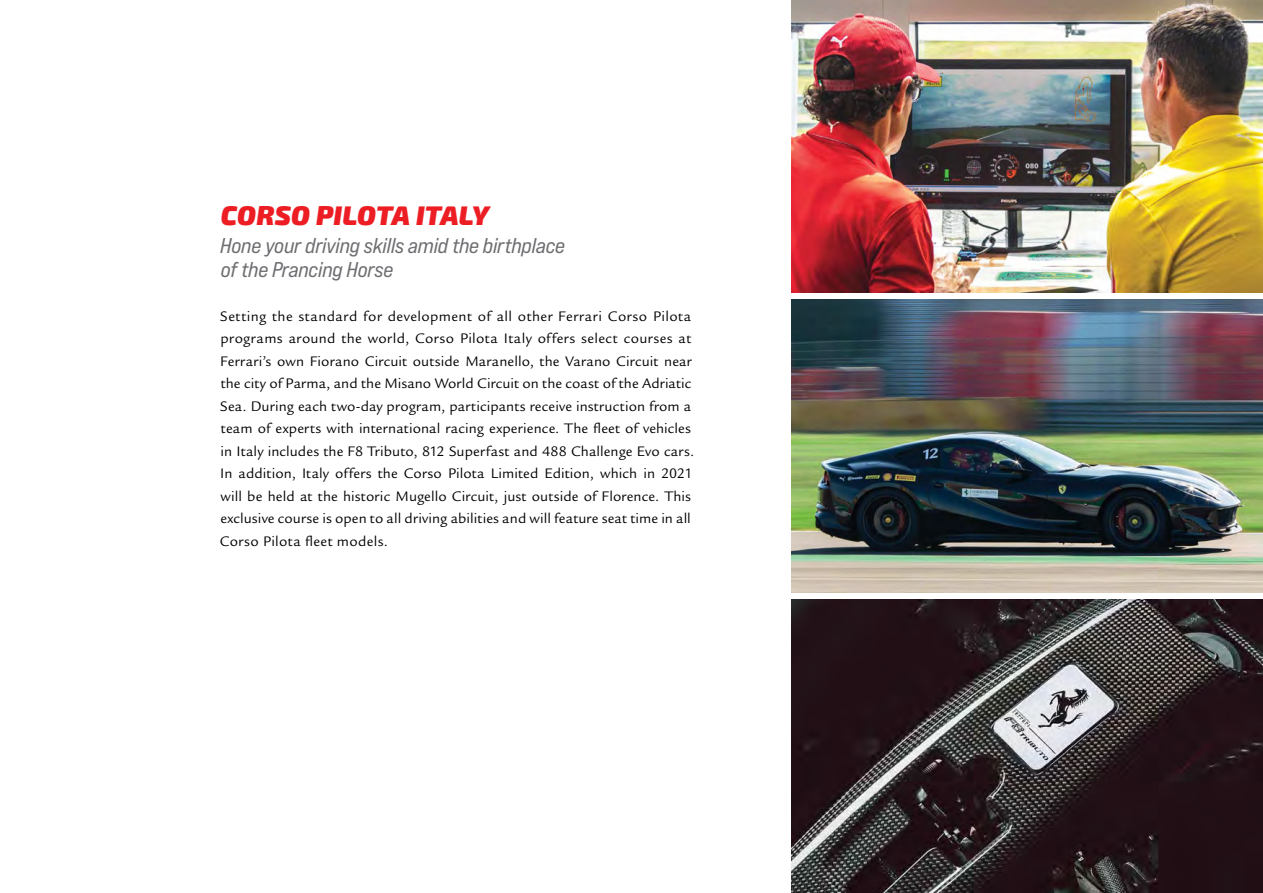
<style>
.page{position:relative;width:1263px;height:893px;background:#fff}
.page>*{position:absolute;margin:0;border:0;box-sizing:border-box;transform-origin:0 0}
.t1{font:italic 900 27px "Exo 2";color:#ed1d24}
.t2{font:21.3px/24px "Bebas Neue Pro Exp It";letter-spacing:-.005em;color:#6d6e71}
.t3{font:15px/22.5px "Legacy Sans Std";letter-spacing:.01em;color:#000}
</style>
<div class="page">
<img style="left:791px;top:0;width:472px;height:293px">
<img style="left:791px;top:299px;width:472px;height:293px">
<img style="left:791px;top:599px;width:472px;height:294px">
<h1 class="t1" style="left:221px;top:194px;width:270px">CORSO PILOTA ITALY</h1>
<h2 class="t2" style="left:220px;top:233px;width:346px">Hone your driving skills amid the birthplace of the Prancing Horse</h2>
<p class="t3" style="left:220px;top:305px;width:476px">Setting the standard for development of all other Ferrari Corso Pilota programs around the world, Corso Pilota Italy offers select courses at Ferrari’s own Fiorano Circuit outside Maranello, the Varano Circuit near the city of Parma, and the Misano World Circuit on the coast of the Adriatic Sea. During each two-day program, participants receive instruction from a team of experts with international racing experience. The fleet of vehicles in Italy includes the F8 Tributo, 812 Superfast and 488 Challenge Evo cars.<br>In addition, Italy offers the Corso Pilota Limited Edition, which in 2021 will be held at the historic Mugello Circuit, just outside of Florence. This exclusive course is open to all driving abilities and will feature seat time in all Corso Pilota fleet models.</p>
</div>
